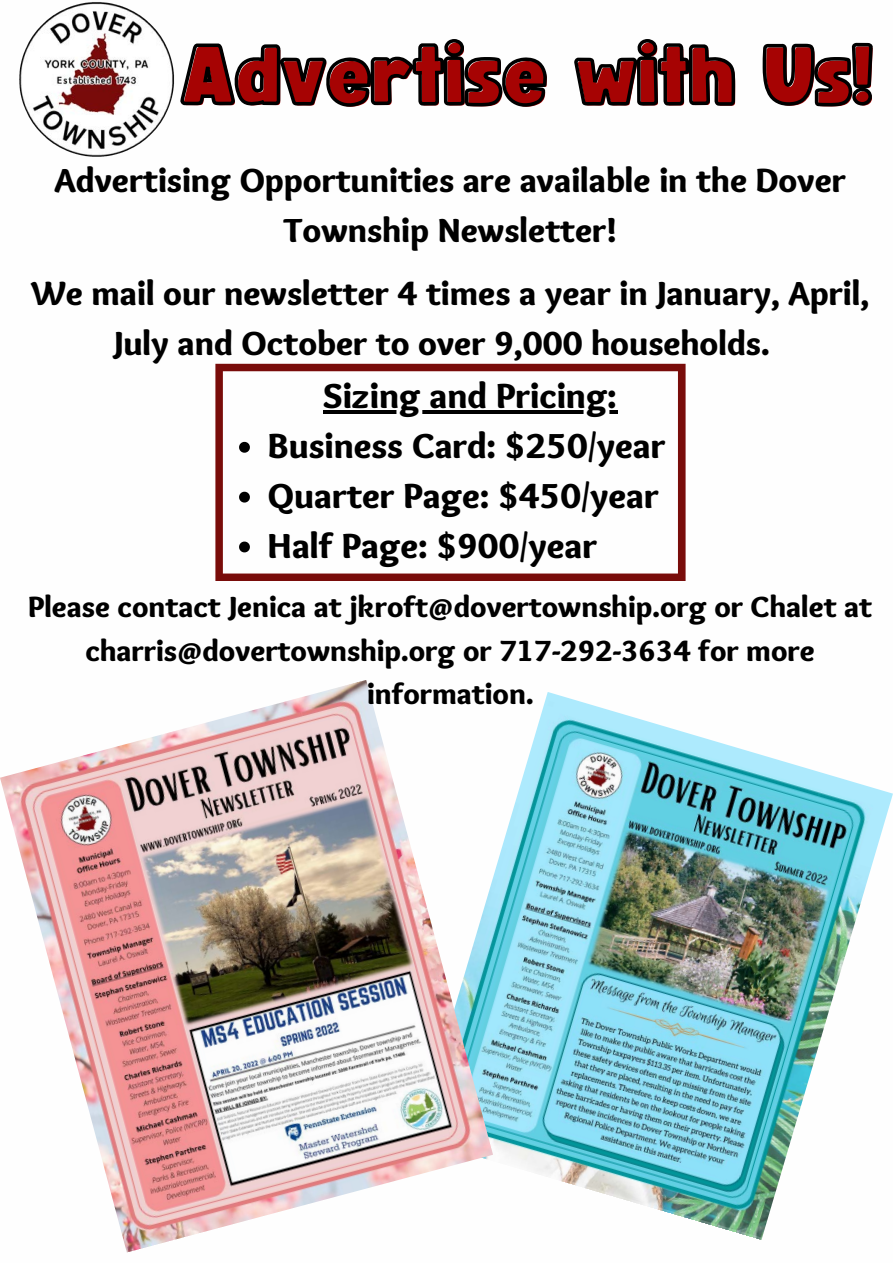
<style>
.page{position:relative;width:893px;height:1264px;background:#fff}
.page>*{position:absolute;margin:0;border:0;box-sizing:border-box;transform-origin:0 0}
.t1{font:81.3px "Funtastic";color:#a60303}
.t2{font:900 36.15px "Sukar";color:#000}
.t3{font:900 34.8px/49.7px "Sukar";color:#000;text-align:center}
.t4{font:900 30.3px/43.3px "Sukar";color:#000;text-align:center}
</style>
<div class="page">
<img style="left:19px;top:2px;width:155px;height:155px">
<svg style="left:215px;top:364px;width:470px;height:217px"></svg>
<img style="left:493px;top:692px;width:399px;height:548px">
<img style="left:0;top:680px;width:493px;height:572px">
<svg style="left:180px;top:39px;width:693px;height:68px"></svg>
<p class="t1" style="left:184px;top:40px;width:693px">Advertise with Us!</p>
<p class="t3" style="left:55px;top:159px;width:792px">Advertising Opportunities are available in the Dover<br>Township Newsletter!</p>
<p class="t3" style="left:31px;top:272px;width:839px">We mail our newsletter 4 times a year in January, April,<br>July and October to over 9,000 households.</p>
<p class="t2" style="left:323px;top:375px;width:295px">Sizing and Pricing:</p>
<p class="t2" style="left:268px;top:425px;width:399px">Business Card: $250/year</p>
<p class="t2" style="left:268px;top:475px;width:392px">Quarter Page: $450/year</p>
<p class="t2" style="left:268px;top:524px;width:330px">Half Page: $900/year</p>
<p class="t4" style="left:28px;top:588px;width:845px">Please contact Jenica at jkroft@dovertownship.org or Chalet at charris@dovertownship.org or 717-292-3634 for more information.</p>
</div>
